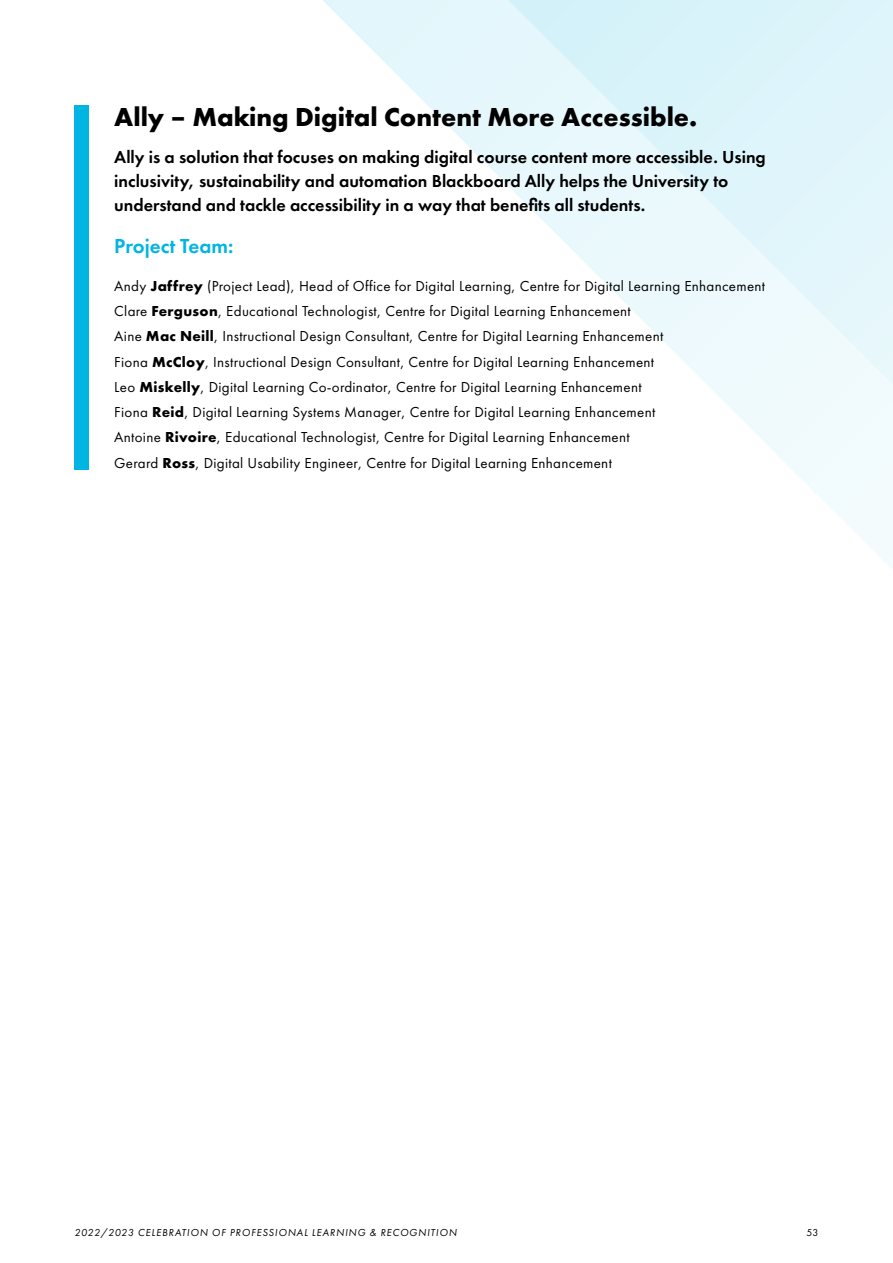
<style>
.page{position:relative;width:893px;height:1263px;background:#fff}
.page>*{position:absolute;margin:0;border:0;box-sizing:border-box;transform-origin:0 0}
.Body_Copy_1{font:700 27px "Futura PT";color:#000}
.Names{font:600 21px "Futura PT";color:#00b5e2}
.Intro_P{font:600 18px/24px "Futura PT";color:#000}
.Names-2{font:15px "Futura PT";letter-spacing:.02em;color:#000}
.t1{font:italic 10.5px "Futura PT";letter-spacing:.085em;color:#000}
.t2{font:10.5px "Futura PT";color:#000}
.s1{font-weight:700}
</style>
<div class="page">
<svg style="left:323px;top:0;width:570px;height:570px"></svg>
<div style="left:74px;top:105px;width:15px;height:365px;background:#00b5e2"></div>
<p class="Body_Copy_1" style="left:114px;top:99px;width:585px">Ally – Making Digital Content More Accessible.</p>
<p class="Intro_P" style="left:114px;top:144px;width:653px">Ally is a solution that focuses on making digital course content more accessible. Using inclusivity, sustainability and automation Blackboard Ally helps the University to understand and tackle accessibility in a way that benefits all students.</p>
<p class="Names" style="left:114px;top:233px;width:121px">Project Team:</p>
<p class="Names-2" style="left:114px;top:277px;width:652px">Andy <span class="s1">Jaffrey</span> (Project Lead), Head of Office for Digital Learning, Centre for Digital Learning Enhancement</p>
<p class="Names-2" style="left:114px;top:302px;width:518px">Clare <span class="s1">Ferguson</span>, Educational Technologist, Centre for Digital Learning Enhancement</p>
<p class="Names-2" style="left:114px;top:327px;width:550px">Aine <span class="s1">Mac Neill</span>, Instructional Design Consultant, Centre for Digital Learning Enhancement</p>
<p class="Names-2" style="left:114px;top:353px;width:541px">Fiona <span class="s1">McCloy</span>, Instructional Design Consultant, Centre for Digital Learning Enhancement</p>
<p class="Names-2" style="left:114px;top:378px;width:529px">Leo <span class="s1">Miskelly</span>, Digital Learning Co-ordinator, Centre for Digital Learning Enhancement</p>
<p class="Names-2" style="left:114px;top:403px;width:542px">Fiona <span class="s1">Reid</span>, Digital Learning Systems Manager, Centre for Digital Learning Enhancement</p>
<p class="Names-2" style="left:114px;top:428px;width:517px">Antoine <span class="s1">Rivoire</span>, Educational Technologist, Centre for Digital Learning Enhancement</p>
<p class="Names-2" style="left:114px;top:454px;width:499px">Gerard <span class="s1">Ross</span>, Digital Usability Engineer, Centre for Digital Learning Enhancement</p>
<p class="t1" style="left:74px;top:1226px;width:384px">2022/2023 CELEBRATION OF PROFESSIONAL LEARNING &amp; RECOGNITION</p>
<p class="t2" style="left:807px;top:1226px;width:13px">53</p>
</div>
